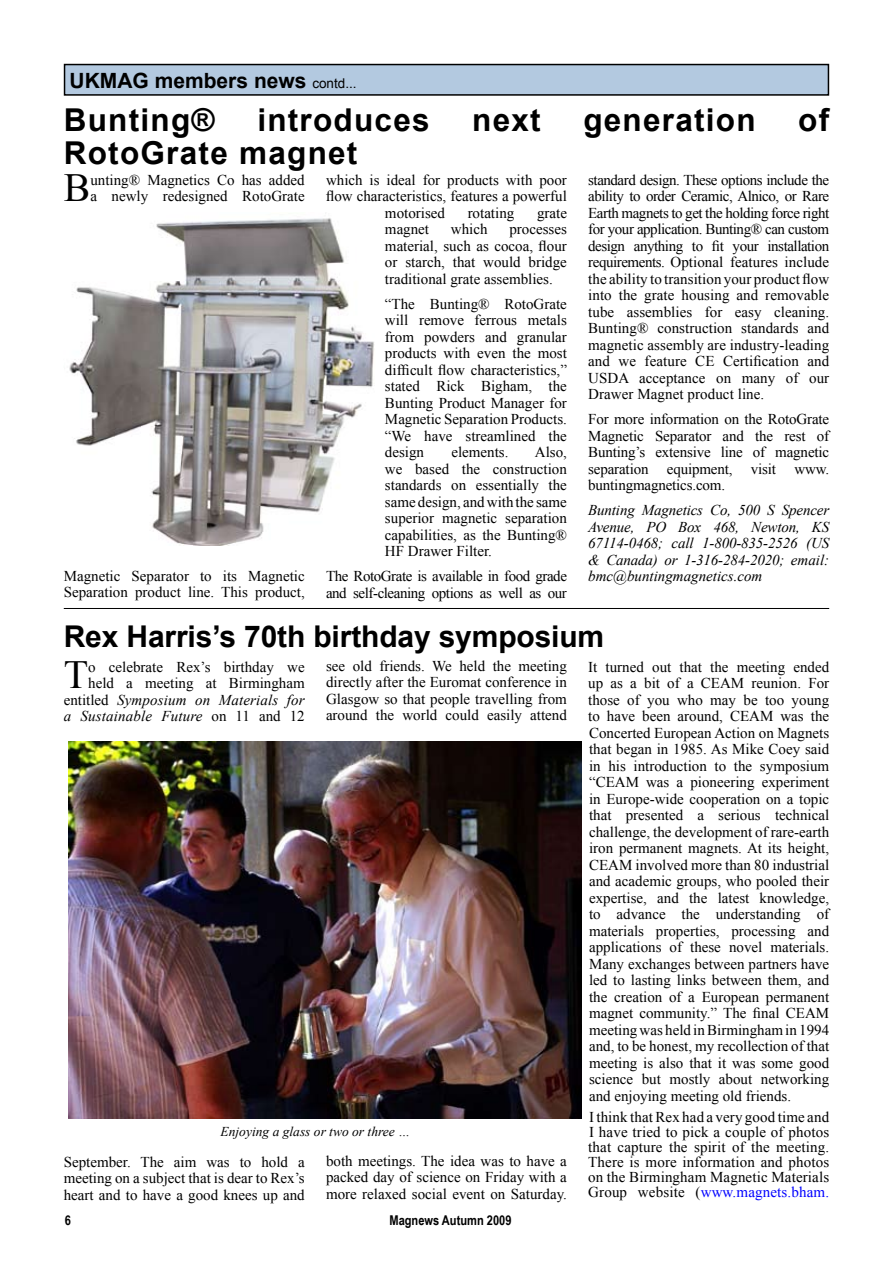
<style>
.page{position:relative;width:893px;height:1263px;background:#fff}
.page>*{position:absolute;margin:0;border:0;box-sizing:border-box;transform-origin:0 0}
.t1{font:39.9px "Times New Roman";color:#000}
.t2{font:700 31.5px "Arial";letter-spacing:.04em;color:#000}
.t3{font:700 30px "Arial";letter-spacing:-.005em;color:#000}
.t4{font:700 21px "Arial";color:#000}
.t5{font:15px/16.5px "Times New Roman";color:#000;text-align:justify}
.t6{font:italic 15px/16.5px "Times New Roman";color:#000;text-align:justify}
.t7{font:15px/16.5px "Times New Roman";letter-spacing:-.03em;color:#000}
.t8{font:italic 13.5px "Times New Roman";color:#000}
.t9{font:700 13.5px "Arial Narrow";color:#000}
.s1{font-weight:400;font-size:13.5px}
.s2{font-style:italic}
.s3{color:#00f}
</style>
<div class="page">
<div style="left:65px;top:65px;width:763px;height:30px;background:#b3c9e0"></div>
<div style="left:64px;top:64px;width:765px;height:32px;border:2px solid #000"></div>
<img style="left:69px;top:218px;width:305px;height:328px">
<hr style="left:64px;top:608px;width:765px;height:1px;background:#000">
<img style="left:68px;top:741px;width:513px;height:377px">
<h3 class="t4" style="left:70px;top:66px;width:289px">UKMAG members news <span class="s1">contd...</span></h3>
<h2 class="t2" style="left:64px;top:99px;width:153px">Bunting®</h2>
<h2 class="t2" style="left:257px;top:99px;width:174px">introduces</h2>
<h2 class="t2" style="left:472px;top:99px;width:70px">next</h2>
<h2 class="t2" style="left:583px;top:99px;width:174px">generation</h2>
<h2 class="t2" style="left:798px;top:99px;width:32px">of</h2>
<h2 class="t2" style="left:64px;top:132px;width:295px">RotoGrate magnet</h2>
<h1 class="t1" style="left:64px;top:161px;width:28px">B</h1>
<p class="t5" style="left:90px;top:171px;width:216px">unting® Magnetics Co has added a newly redesigned RotoGrate</p>
<p class="t5" style="left:64px;top:567px;width:242px">Magnetic Separator to its Magnetic<br>Separation product line. This product,</p>
<p class="t5" style="left:326px;top:171px;width:242px">which is ideal for products with poor</p>
<p class="t5" style="left:326px;top:188px;width:242px">flow characteristics, features a powerful</p>
<p class="t5" style="left:385px;top:204px;width:61px">motorised</p>
<p class="t5" style="left:468px;top:204px;width:48px">rotating</p>
<p class="t5" style="left:537px;top:204px;width:31px">grate</p>
<p class="t5" style="left:385px;top:221px;width:46px">magnet</p>
<p class="t5" style="left:451px;top:221px;width:38px">which</p>
<p class="t5" style="left:385px;top:221px;width:183px;text-indent:124px">processes material, such as cocoa, flour or starch, that would bridge traditional grate assemblies.</p>
<p class="t5" style="left:385px;top:295px;width:183px">“The Bunting® RotoGrate will remove ferrous metals from powders and granular products with even the most difficult flow characteristics,” stated Rick Bigham, the Bunting Product Manager for Magnetic Separation Products. “We have streamlined the design</p>
<p class="t5" style="left:385px;top:444px;width:183px;text-indent:150px">Also, we based the construction standards on essentially the same design, and with the same superior magnetic separation capabilities, as the Bunting® HF Drawer Filter.</p>
<p class="t7" style="left:326px;top:568px;width:242px">The RotoGrate is available in food grade and self-cleaning options as well as our</p>
<p class="t5" style="left:451px;top:444px;width:59px">elements.</p>
<p class="t5" style="left:588px;top:171px;width:243px">standard design. These options include the ability to order Ceramic, Alnico, or Rare Earth magnets to get the holding force right for your application. Bunting® can custom design anything to fit your installation requirements. Optional features include the ability to transition your product flow into the grate housing and removable tube assemblies for easy cleaning.<br>Bunting® construction standards and magnetic assembly are industry-leading and we feature CE Certification and USDA acceptance on many of our Drawer Magnet product line.</p>
<p class="t5" style="left:588px;top:411px;width:242px">For more information on the RotoGrate Magnetic Separator and the rest of Bunting’s extensive line of magnetic separation equipment, visit www. buntingmagnetics.com.</p>
<p class="t6" style="left:588px;top:502px;width:242px">Bunting Magnetics Co, 500 S Spencer Avenue, PO Box 468, Newton, KS 67114-0468; call 1-800-835-2526 (US &amp; Canada) or 1-316-284-2020; email: bmc@buntingmagnetics.com</p>
<h3 class="t3" style="left:64px;top:617px;width:542px">Rex Harris’s 70th birthday symposium</h3>
<p class="t5" style="left:64px;top:658px;width:242px;text-align:right">o celebrate Rex’s birthday we held a meeting at Birmingham entitled <span class="s2">Symposium on Materials for a Sustainable Future</span> on 11 and 12</p>
<h1 class="t1" style="left:64px;top:648px;width:26px">T</h1>
<p class="t5" style="left:326px;top:657px;width:242px">see old friends. We held the meeting directly after the Euromat conference in Glasgow so that people travelling from around the world could easily attend</p>
<p class="t8" style="left:221px;top:1122px;width:191px">Enjoying a glass or two or three …</p>
<p class="t5" style="left:64px;top:1153px;width:242px">September. The aim was to hold a meeting on a subject that is dear to Rex’s heart and to have a good knees up and</p>
<p class="t5" style="left:326px;top:1152px;width:242px">both meetings. The idea was to have a packed day of science on Friday with a more relaxed social event on Saturday.</p>
<p class="t9" style="left:65px;top:1209px;width:8px">6</p>
<p class="t9" style="left:389px;top:1209px;width:124px">Magnews Autumn 2009</p>
<p class="t5" style="left:588px;top:658px;width:242px">It turned out that the meeting ended up as a bit of a CEAM reunion. For those of you who may be too young to have been around, CEAM was the Concerted European Action on Magnets that began in 1985. As Mike Coey said in his introduction to the symposium “CEAM was a pioneering experiment in Europe-wide cooperation on a topic that presented a serious technical challenge, the development of rare-earth iron permanent magnets. At its height, CEAM involved more than 80 industrial and academic groups, who pooled their expertise, and the latest knowledge, to advance the understanding of materials properties, processing and applications of these novel materials.<br>Many exchanges between partners have led to lasting links between them, and the creation of a European permanent magnet community.” The final CEAM meeting was held in Birmingham in 1994 and, to be honest, my recollection of that meeting is also that it was some good science but mostly about networking and enjoying meeting old friends.</p>
<p class="t5" style="left:588px;top:1109px;width:243px;line-height:15px">I think that Rex had a very good time and I have tried to pick a couple of photos that capture the spirit of the meeting.<br>There is more information and photos on the Birmingham Magnetic Materials Group website (<span class="s3">www.magnets.bham.</span></p>
</div>
